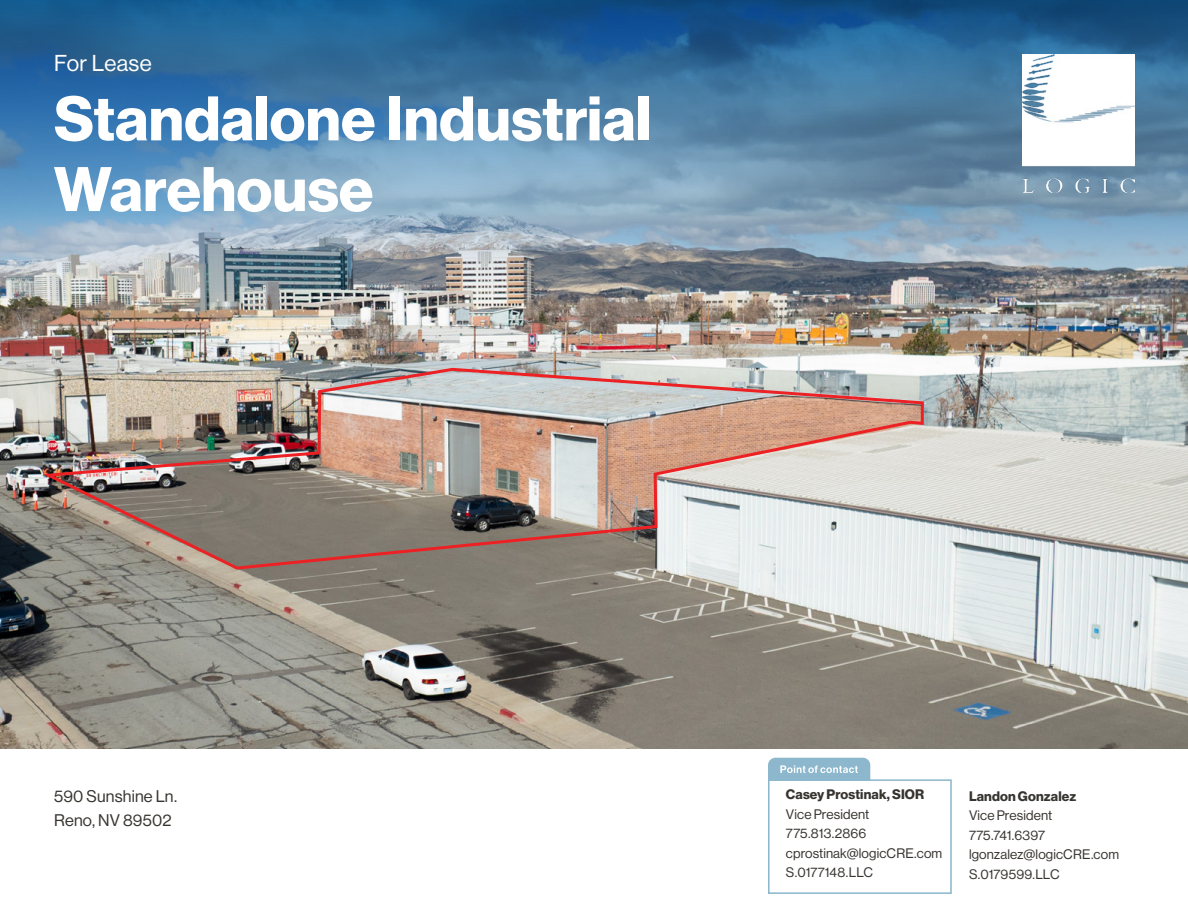
<style>
.page{position:relative;width:1188px;height:918px;background:#fff}
.page>*{position:absolute;margin:0;border:0;box-sizing:border-box;transform-origin:0 0}
.t1{font:61.5px/70.7px "N Haas Grotesk DS Pro 75 Bd";letter-spacing:.005em;color:#fff}
.t2{font:22.5px "N Haas Grotesk DS Pro 55 Rg";letter-spacing:.015em;color:#fff}
.t3{font:16.5px/24px "N Haas Grotesk DS Pro 55 Rg";letter-spacing:.015em;color:#373430}
.t4{font:13.5px/19.5px "N Haas Grotesk DS Pro 55 Rg";letter-spacing:.01em;color:#373430}
.t5{font:13.5px "N Haas Grotesk DS Pro 75 Bd";letter-spacing:.01em;color:#373430}
</style>
<div class="page">
<img style="left:0;top:363px;width:1188px;height:386px">
<img style="left:0;top:0;width:1188px;height:363px">
<img style="left:1022px;top:54px;width:112px;height:138px">
<img style="left:38px;top:366px;width:888px;height:205px">
<div style="left:768px;top:779px;width:184px;height:115px;border:2px solid #8db7cc"></div>
<svg style="left:768px;top:758px;width:102px;height:23px"></svg>
<h2 class="t2" style="left:54px;top:51px;width:99px">For Lease</h2>
<h1 class="t1" style="left:54px;top:84px;width:598px">Standalone Industrial<br>Warehouse</h1>
<p class="t5" style="left:786px;top:787px;width:140px">Casey Prostinak, SIOR</p>
<p class="t4" style="left:786px;top:805px;width:158px">Vice President<br>775.813.2866 cprostinak@logicCRE.com<br>S.0177148.LLC</p>
<p class="t3" style="left:54px;top:784px;width:125px">590 Sunshine Ln.<br>Reno, NV 89502</p>
<p class="t5" style="left:969px;top:788px;width:109px">Landon Gonzalez</p>
<p class="t4" style="left:969px;top:806px;width:152px">Vice President<br>775.741.6397 lgonzalez@logicCRE.com<br>S.0179599.LLC</p>
</div>
